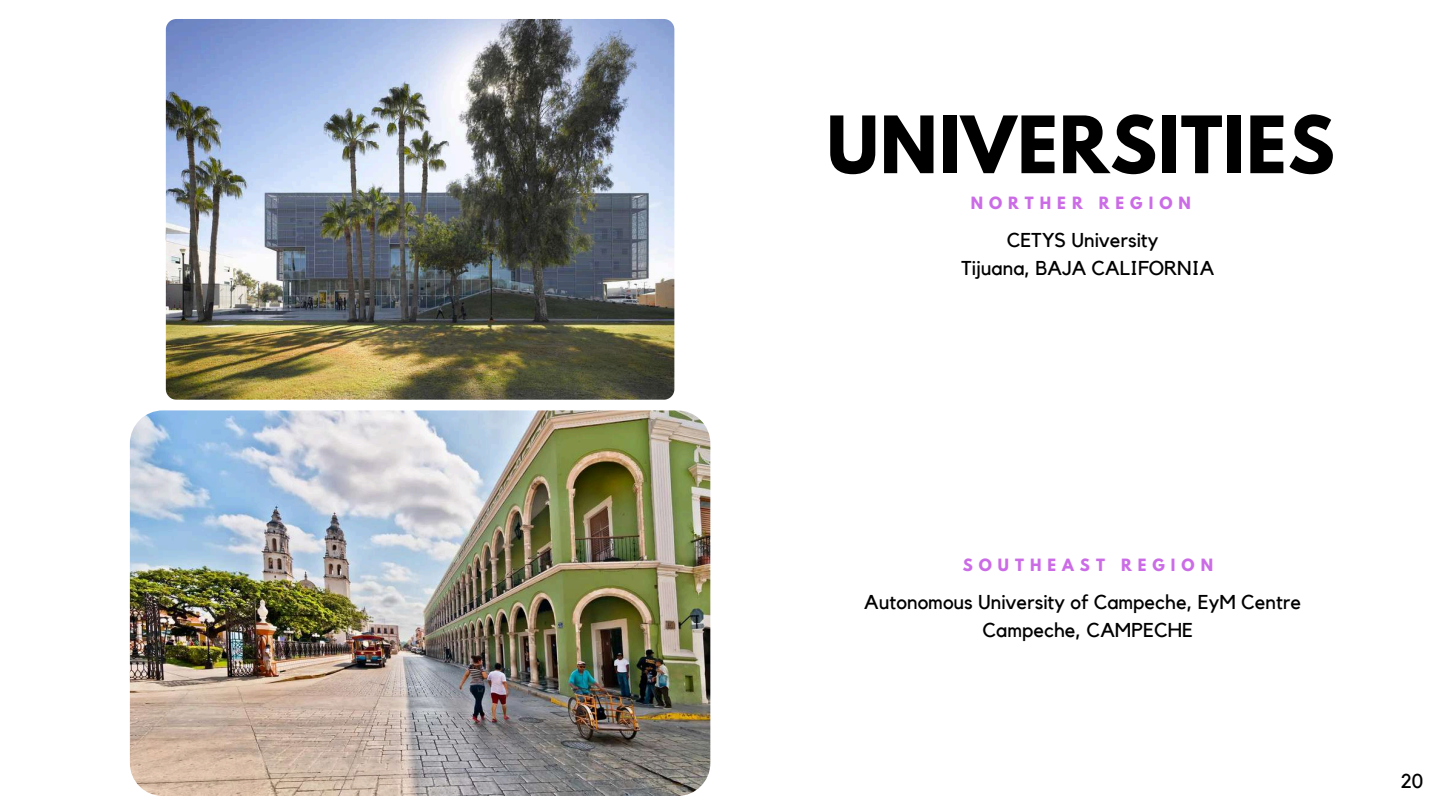
<style>
.page{position:relative;width:1440px;height:810px;background:#fff}
.page>*{position:absolute;margin:0;border:0;box-sizing:border-box;transform-origin:0 0}
.t1{font:700 70px "League Spartan";letter-spacing:.015em;color:#000}
.t2{font:20px/27.8px "Kollektif";color:#000;text-align:center}
.t3{font:700 15px "League Spartan";letter-spacing:.4em;color:#cb6ce6}
</style>
<div class="page">
<img style="left:166px;top:19px;width:508px;height:381px;border-radius:10px">
<img style="left:130px;top:410px;width:580px;height:386px;border-radius:33px">
<h1 class="t1" style="left:827px;top:110px;width:510px">UNIVERSITIES</h1>
<p class="t3" style="left:971px;top:195px;width:222px">NORTHER REGION</p>
<p class="t2" style="left:962px;top:227px;width:254px">CETYS University<br>Tijuana, BAJA CALIFORNIA</p>
<p class="t3" style="left:963px;top:558px;width:252px">SOUTHEAST REGION</p>
<p class="t2" style="left:864px;top:589px;width:438px">Autonomous University of Campeche, EyM Centre<br>Campeche, CAMPECHE</p>
<p class="t2" style="left:1401px;top:768px;width:24px">20</p>
</div>
